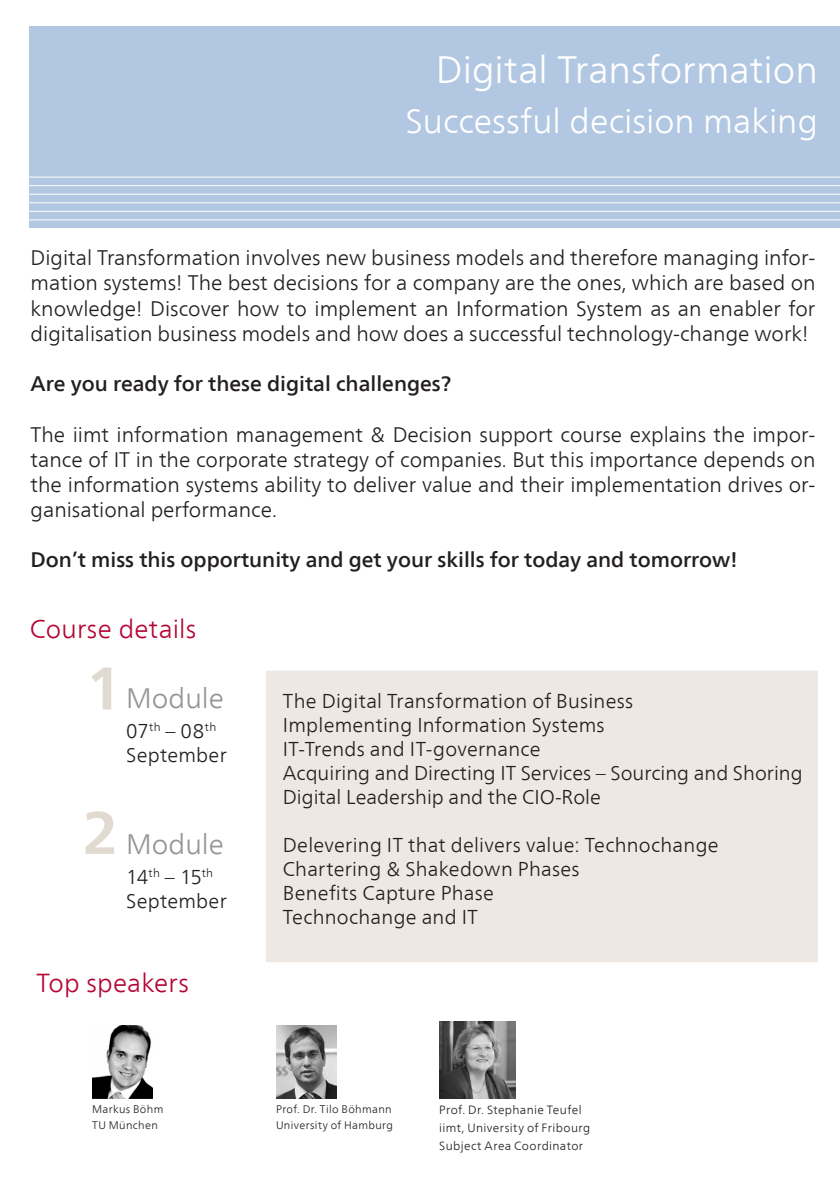
<style>
.page{position:relative;width:840px;height:1191px;background:#fff}
.page>*{position:absolute;margin:0;border:0;box-sizing:border-box;transform-origin:0 0}
.Titel_Tabelle{font:700 60px "Frutiger Neue LT Com";color:#e1dad1}
.Module_roter_Balken{font:300 38px "Frutiger Neue LT Com";color:#fff}
.Module_roter_Balken-2{font:300 34px "Frutiger Neue LT Com";color:#fff}
.t1{font:300 28px "Frutiger Neue LT Com";color:#939598}
.Zwischentitel{font:300 26px "Frutiger Neue LT Com";letter-spacing:.005em;color:#b50536}
.t2{font:300 21px/25.2px "Frutiger Neue LT Com";color:#231f20;text-align:justify}
.t3{font:500 21px "Frutiger Neue LT Com";color:#231f20}
.t4{font:300 20px "Frutiger Neue LT Com";letter-spacing:.01em;color:#231f20}
.Fliesstext{font:300 12px "Frutiger Neue LT Com";letter-spacing:.03em;color:#231f20}
.Fliesstext-2{font:300 11px "Frutiger Neue LT Com";letter-spacing:.035em;color:#231f20}
</style>
<div class="page">
<div style="left:266px;top:670px;width:551px;height:292px;background:#ede8e1;border:2px solid #ede8e1"></div>
<div style="left:30px;top:26px;width:809px;height:202px;background:#b2c7e2"></div>
<hr style="left:9px;top:219px;width:830px;height:1px;background:#fff">
<hr style="left:9px;top:211px;width:830px;height:1px;background:#fff">
<hr style="left:9px;top:202px;width:830px;height:1px;background:#fff">
<hr style="left:9px;top:194px;width:830px;height:1px;background:#fff">
<hr style="left:9px;top:185px;width:830px;height:1px;background:#fff">
<hr style="left:9px;top:177px;width:830px;height:1px;background:#fff">
<img style="left:439px;top:1021px;width:76px;height:77px">
<img style="left:276px;top:1025px;width:60px;height:73px">
<img style="left:92px;top:1025px;width:60px;height:73px">
<p class="Module_roter_Balken" style="left:435px;top:46px;width:383px">Digital Transformation</p>
<p class="Module_roter_Balken-2" style="left:405px;top:100px;width:413px">Successful decision making</p>
<p class="t2" style="left:31px;top:245px;width:786px">Digital Transformation involves new business models and therefore managing infor&shy;mation systems! The best decisions for a company are the ones, which are based on knowledge! Discover how to implement an Information System as an enabler for digitalisation business models and how does a successful technology-change work!</p>
<p class="t3" style="left:31px;top:371px;width:422px">Are you ready for these digital challenges?</p>
<p class="t2" style="left:31px;top:421px;width:786px">The iimt information management &amp; Decision support course explains the impor&shy;tance of IT in the corporate strategy of companies. But this importance depends on the information systems ability to deliver value and their implementation drives or&shy;ganisational performance.</p>
<p class="t3" style="left:31px;top:546px;width:708px">Don’t miss this opportunity and get your skills for today and tomorrow!</p>
<p class="Zwischentitel" style="left:30px;top:612px;width:168px">Course details</p>
<p class="Titel_Tabelle" style="left:86px;top:653px;width:37px">1</p>
<p class="t1" style="left:126px;top:681px;width:99px">Module</p>
<p class="t4" style="left:126px;top:718px;width:91px">07<sup>th</sup> – 08<sup>th</sup></p>
<p class="t4" style="left:126px;top:742px;width:102px">September</p>
<p class="Titel_Tabelle" style="left:82px;top:797px;width:37px">2</p>
<p class="t1" style="left:126px;top:827px;width:99px">Module</p>
<p class="t4" style="left:126px;top:864px;width:88px">14<sup>th</sup> – 15<sup>th</sup></p>
<p class="t4" style="left:126px;top:888px;width:102px">September</p>
<p class="Zwischentitel" style="left:36px;top:967px;width:154px">Top speakers</p>
<p class="Fliesstext-2" style="left:92px;top:1102px;width:73px">Markus Böhm</p>
<p class="Fliesstext-2" style="left:92px;top:1118px;width:67px">TU München</p>
<p class="t4" style="left:283px;top:689px;width:352px">The Digital Transformation of Business</p>
<p class="t4" style="left:283px;top:713px;width:323px">Implementing Information Systems</p>
<p class="t4" style="left:283px;top:737px;width:259px">IT-Trends and IT-governance</p>
<p class="t4" style="left:283px;top:761px;width:521px">Acquiring and Directing IT Services – Sourcing and Shoring</p>
<p class="t4" style="left:283px;top:785px;width:319px">Digital Leadership and the CIO-Role</p>
<p class="t4" style="left:283px;top:833px;width:437px">Delevering IT that delivers value: Technochange</p>
<p class="t4" style="left:283px;top:857px;width:298px">Chartering &amp; Shakedown Phases</p>
<p class="t4" style="left:283px;top:881px;width:213px">Benefits Capture Phase</p>
<p class="t4" style="left:283px;top:905px;width:196px">Technochange and IT</p>
<p class="Fliesstext-2" style="left:276px;top:1102px;width:117px">Prof. Dr. Tilo Böhmann</p>
<p class="Fliesstext-2" style="left:276px;top:1118px;width:118px">University of Hamburg</p>
<p class="Fliesstext" style="left:439px;top:1102px;width:144px">Prof. Dr. Stephanie Teufel</p>
<p class="Fliesstext" style="left:439px;top:1120px;width:152px">iimt, University of Fribourg</p>
<p class="Fliesstext" style="left:439px;top:1138px;width:145px">Subject Area Coordinator</p>
</div>
